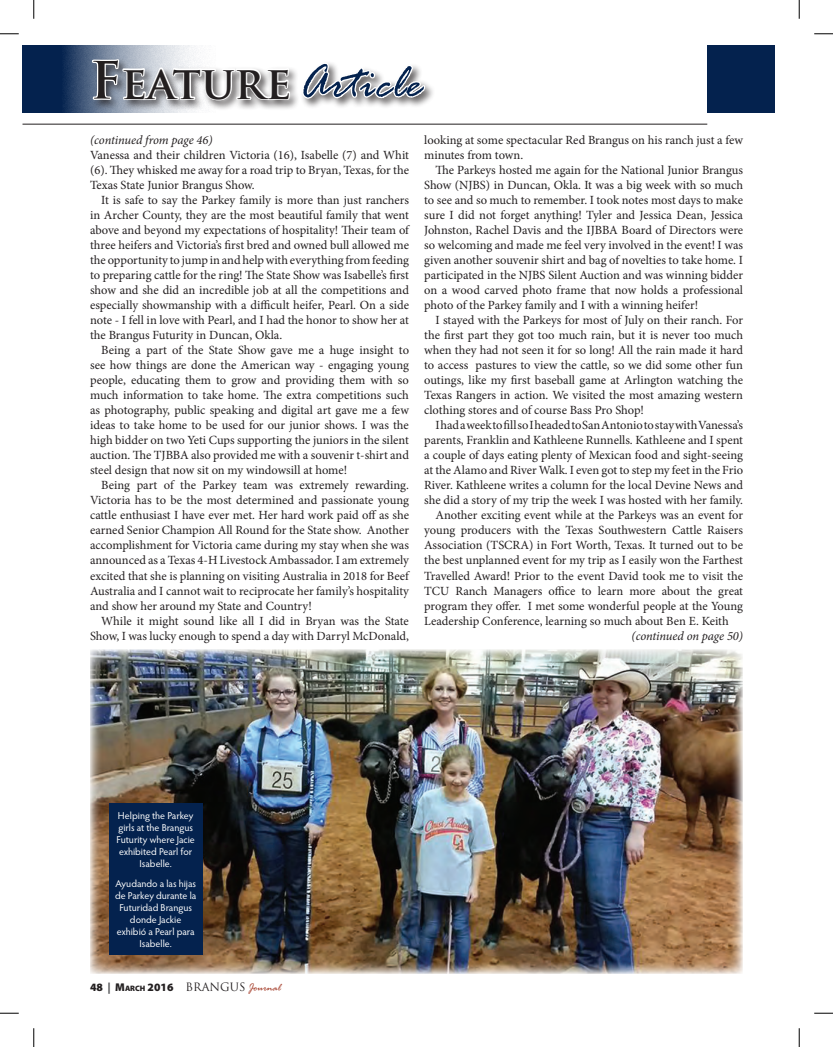
<style>
.page{position:relative;width:833px;height:1047px;background:#fff}
.page>*{position:absolute;margin:0;border:0;box-sizing:border-box;transform-origin:0 0}
.t1{font:italic 50px "Rage";color:#04224e}
.t2{font:12.5px/15px "Minion Pro";letter-spacing:-.005em;color:#231f20;text-align:justify}
.t3{font:italic 12.5px "Minion Pro";letter-spacing:-.01em;color:#231f20}
.t4{font:11.25px "Trajan Pro";color:#231f20}
.t5{font:10px/12px "Hypatia Sans Pro";letter-spacing:-.005em;color:#fff;text-align:center}
.s1{font-family:"Trajan Pro";font-weight:700;font-style:normal;color:#231f20}
.s2{font-family:"Trajan Pro";font-weight:700;font-style:normal;font-size:45px;color:#231f20}
.s3{font-family:"Myriad Pro";font-weight:900}
.s4{font-family:"Myriad Pro";font-weight:900;color:#57585a}
.s5{font-family:"Myriad Pro";font-weight:900;font-size:7.88px}
.s6{font-family:"Rage";font-style:italic;color:#a7422f}
</style>
<div class="page">
<svg style="left:22px;top:45px;width:69px;height:67px;background:#15315a"></svg>
<div style="left:90px;top:57px;width:346px;height:54px;background:#231f20;opacity:.75"></div>
<svg style="left:91px;top:45px;width:200px;height:79px"></svg>
<svg style="left:300px;top:61px;width:127px;height:50px"></svg>
<hr style="left:22px;top:124px;width:685px;height:1px;background:#231f20">
<div style="left:707px;top:45px;width:67px;height:67px;background:#04224e"></div>
<img style="left:90px;top:649px;width:652px;height:324px">
<div style="left:109px;top:803px;width:93px;height:151px;background:#04224e"></div>
<svg style="left:0;top:33px;width:19px;height:2px"></svg>
<svg style="left:814px;top:33px;width:18px;height:2px"></svg>
<svg style="left:0;top:1012px;width:19px;height:1px"></svg>
<svg style="left:814px;top:1012px;width:18px;height:1px"></svg>
<svg style="left:33px;top:0;width:2px;height:19px"></svg>
<svg style="left:33px;top:1028px;width:2px;height:18px"></svg>
<svg style="left:798px;top:0;width:2px;height:19px"></svg>
<svg style="left:798px;top:1028px;width:2px;height:18px"></svg>
<h1 class="t1" style="left:90px;top:56px;width:333px"><span class="s1">F</span><span class="s2">eature</span> Article</h1>
<p class="t3" style="left:90px;top:132px;width:124px">(continued from page 46)</p>
<p class="t2" style="left:90px;top:148px;width:320px">Vanessa and their children Victoria (16), Isabelle (7) and Whit (6). They whisked me away for a road trip to Bryan, Texas, for the Texas State Junior Brangus Show.</p>
<p class="t2" style="left:90px;top:193px;width:320px;text-indent:11px">It is safe to say the Parkey family is more than just ranchers in Archer County, they are the most beautiful family that went above and beyond my expectations of hospitality! Their team of three heifers and Victoria’s first bred and owned bull allowed me the opportunity to jump in and help with everything from feeding to preparing cattle for the ring! The State Show was Isabelle’s first show and she did an incredible job at all the competitions and especially showmanship with a difficult heifer, Pearl. On a side note - I fell in love with Pearl, and I had the honor to show her at the Brangus Futurity in Duncan, Okla.</p>
<p class="t2" style="left:90px;top:343px;width:320px;text-indent:11px">Being a part of the State Show gave me a huge insight to see how things are done the American way - engaging young people, educating them to grow and providing them with so much information to take home. The extra competitions such as photography, public speaking and digital art gave me a few ideas to take home to be used for our junior shows. I was the high bidder on two Yeti Cups supporting the juniors in the silent auction. The TJBBA also provided me with a souvenir t-shirt and steel design that now sit on my windowsill at home!</p>
<p class="t2" style="left:90px;top:478px;width:320px;text-indent:11px">Being part of the Parkey team was extremely rewarding.<br>Victoria has to be the most determined and passionate young cattle enthusiast I have ever met. Her hard work paid off as she earned Senior Champion All Round for the State show. Another accomplishment for Victoria came during my stay when she was announced as a Texas 4-H Livestock Ambassador. I am extremely excited that she is planning on visiting Australia in 2018 for Beef Australia and I cannot wait to reciprocate her family’s hospitality and show her around my State and Country!</p>
<p class="t2" style="left:90px;top:613px;width:320px;text-align:right">While it might sound like all I did in Bryan was the State<br>Show, I was lucky enough to spend a day with Darryl McDonald,</p>
<p class="t2" style="left:424px;top:133px;width:320px">looking at some spectacular Red Brangus on his ranch just a few minutes from town.</p>
<p class="t2" style="left:424px;top:163px;width:320px;text-indent:11px">The Parkeys hosted me again for the National Junior Brangus Show (NJBS) in Duncan, Okla. It was a big week with so much to see and so much to remember. I took notes most days to make sure I did not forget anything! Tyler and Jessica Dean, Jessica Johnston, Rachel Davis and the IJBBA Board of Directors were so welcoming and made me feel very involved in the event! I was given another souvenir shirt and bag of novelties to take home. I participated in the NJBS Silent Auction and was winning bidder on a wood carved photo frame that now holds a professional photo of the Parkey family and I with a winning heifer!</p>
<p class="t2" style="left:424px;top:313px;width:320px;text-indent:11px">I stayed with the Parkeys for most of July on their ranch. For the first part they got too much rain, but it is never too much when they had not seen it for so long! All the rain made it hard to access pastures to view the cattle, so we did some other fun outings, like my first baseball game at Arlington watching the Texas Rangers in action. We visited the most amazing western clothing stores and of course Bass Pro Shop!</p>
<p class="t2" style="left:435px;top:418px;width:309px">I had a week to fill so I headed to San Antonio to stay with Vanessa’s</p>
<p class="t2" style="left:424px;top:433px;width:320px">parents, Franklin and Kathleene Runnells. Kathleene and I spent</p>
<p class="t2" style="left:424px;top:448px;width:320px">a couple of days eating plenty of Mexican food and sight-seeing</p>
<p class="t2" style="left:424px;top:463px;width:320px">at the Alamo and River Walk. I even got to step my feet in the Frio</p>
<p class="t2" style="left:424px;top:478px;width:320px">River. Kathleene writes a column for the local Devine News and</p>
<p class="t2" style="left:424px;top:493px;width:320px">she did a story of my trip the week I was hosted with her family.</p>
<p class="t2" style="left:435px;top:508px;width:309px">Another exciting event while at the Parkeys was an event for</p>
<p class="t2" style="left:424px;top:523px;width:320px">young producers with the Texas Southwestern Cattle Raisers</p>
<p class="t2" style="left:424px;top:538px;width:320px">Association (TSCRA) in Fort Worth, Texas. It turned out to be</p>
<p class="t2" style="left:424px;top:553px;width:320px">the best unplanned event for my trip as I easily won the Farthest</p>
<p class="t2" style="left:424px;top:568px;width:320px">Travelled Award! Prior to the event David took me to visit the</p>
<p class="t2" style="left:424px;top:583px;width:320px">TCU Ranch Managers office to learn more about the great</p>
<p class="t2" style="left:424px;top:598px;width:320px">program they offer. I met some wonderful people at the Young</p>
<p class="t2" style="left:424px;top:613px;width:306px">Leadership Conference, learning so much about Ben E. Keith</p>
<p class="t3" style="left:631px;top:627px;width:113px">(continued on page 50)</p>
<p class="t5" style="left:116px;top:809px;width:80px">Helping the Parkey girls at the Brangus<br>Futurity where Jacie exhibited Pearl for<br>Isabelle.</p>
<p class="t5" style="left:115px;top:876px;width:83px">Ayudando a las hijas de Parkey durante la<br>Futuridad Brangus donde Jackie exhibió a Pearl para<br>Isabelle.</p>
<p class="t4" style="left:90px;top:979px;width:192px"><span class="s3">48</span> <span class="s4">|</span> <span class="s3">M</span><span class="s5">ARCH</span> <span class="s3">2016</span> BRANGUS <span class="s6">Journal</span></p>
</div>
